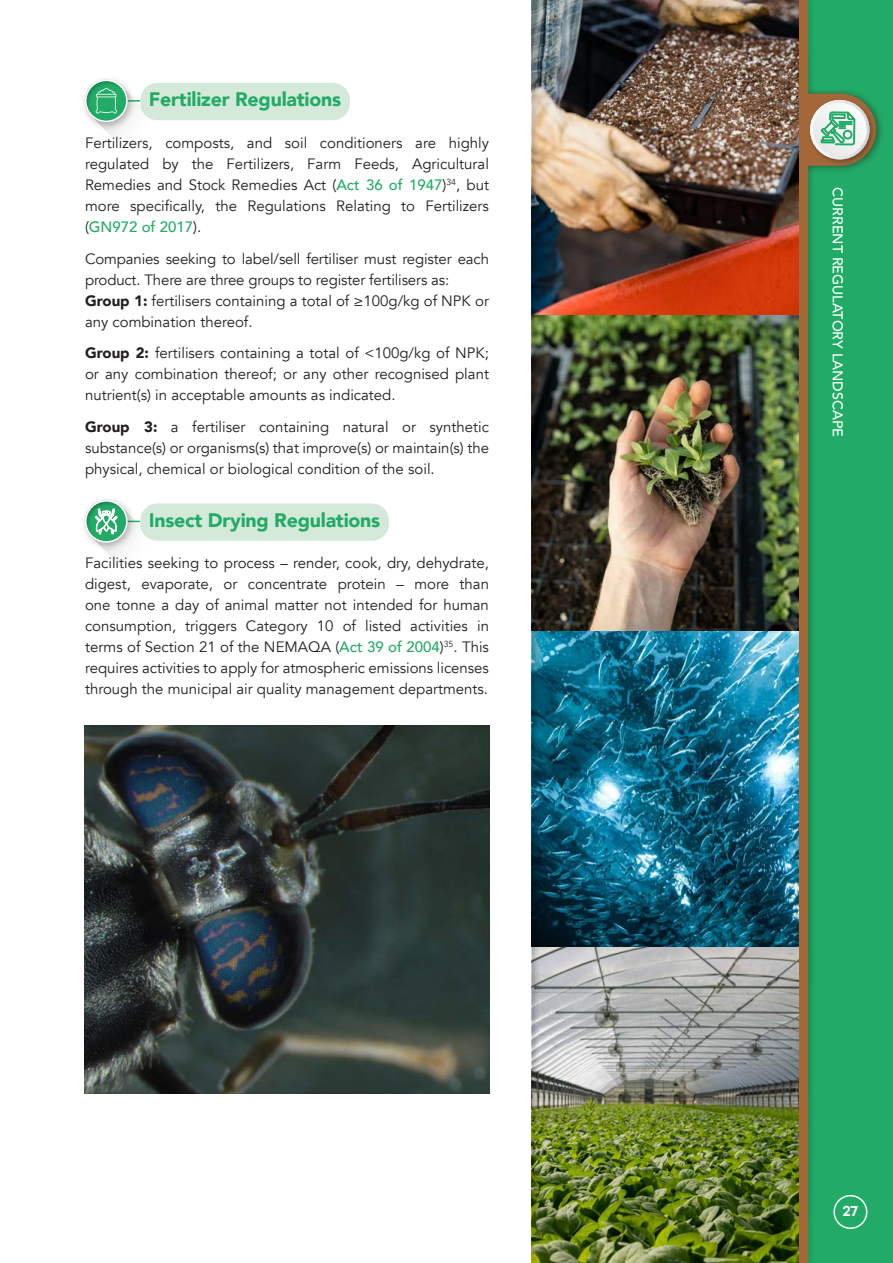
<style>
.page{position:relative;width:893px;height:1263px;background:#fff}
.page>*{position:absolute;margin:0;border:0;box-sizing:border-box;transform-origin:0 0}
.t1{font:900 19.5px "Avenir";letter-spacing:-.01em;color:#21ab66}
.t2{font:15px/21px "Avenir";color:#231f20;text-align:justify}
.t3{font:700 15px "Galano Grotesque Semi";color:#fff}
.t4{font:500 14.25px "Avenir";color:#fff}
.s1{font-weight:500;color:#21ab66}
.s2{font-weight:900}
</style>
<div class="page">
<div style="left:808px;top:0;width:85px;height:1263px;background:#21ab66"></div>
<div style="left:140px;top:83px;width:210px;height:37px;background:#d4e9da;border-radius:17px"></div>
<div style="left:140px;top:503px;width:249px;height:38px;background:#d4e9da;border-radius:17px"></div>
<svg style="left:84px;top:79px;width:65px;height:59px"></svg>
<div style="left:85px;top:80px;width:43px;height:42px;border:2px solid #fff;border-radius:50%"></div>
<svg style="left:84px;top:499px;width:65px;height:59px"></svg>
<div style="left:85px;top:500px;width:43px;height:43px;border:2px solid #fff;border-radius:50%"></div>
<img style="left:541px;top:0;width:258px;height:1263px">
<img style="left:84px;top:726px;width:405px;height:367px">
<div style="left:799px;top:87px;width:86px;height:86px;background:#231f20;opacity:.5"></div>
<div style="left:799px;top:0;width:9px;height:1263px;background:#a46737"></div>
<div style="left:516px;top:0;width:25px;height:1263px;background:#231f20;opacity:.5"></div>
<div style="left:514px;top:0;width:17px;height:1263px;background:#fff"></div>
<svg style="left:808px;top:0;width:68px;height:1263px"></svg>
<h1 class="t1" style="left:149px;top:82px;width:194px">Fertilizer Regulations</h1>
<p class="t2" style="left:85px;top:133px;width:405px">Fertilizers, composts, and soil conditioners are highly regulated by the Fertilizers, Farm Feeds, Agricultural Remedies and Stock Remedies Act (<span class="s1">Act 36 of 1947</span>)<sup>34</sup>, but more specifically, the Regulations Relating to Fertilizers (<span class="s1">GN972 of 2017</span>).</p>
<p class="t2" style="left:85px;top:248px;width:405px;text-align:left">Companies seeking to label/sell fertiliser must register each product. There are three groups to register fertilisers as:<br><span class="s2">Group 1:</span> fertilisers containing a total of ≥100g/kg of NPK or any combination thereof.</p>
<p class="t2" style="left:85px;top:343px;width:405px"><span class="s2">Group 2:</span> fertilisers containing a total of &lt;100g/kg of NPK; or any combination thereof; or any other recognised plant nutrient(s) in acceptable amounts as indicated.</p>
<p class="t2" style="left:85px;top:416px;width:405px"><span class="s2">Group 3:</span> a fertiliser containing natural or synthetic substance(s) or organisms(s) that improve(s) or maintain(s) the physical, chemical or biological condition of the soil.</p>
<h1 class="t1" style="left:149px;top:503px;width:233px">Insect Drying Regulations</h1>
<p class="t2" style="left:85px;top:553px;width:405px">Facilities seeking to process – render, cook, dry, dehydrate, digest, evaporate, or concentrate protein – more than one tonne a day of animal matter not intended for human consumption, triggers Category 10 of listed activities in terms of Section 21 of the NEMAQA (<span class="s1">Act 39 of 2004</span>)<sup>35</sup>. This requires activities to apply for atmospheric emissions licenses through the municipal air quality management departments.</p>
<p class="t4" style="left:850px;top:187px;width:251px;rotate:90deg">Cu rrent Regulatory Landscape</p>
<p class="t3" style="left:843px;top:1202px;width:17px">27</p>
</div>
